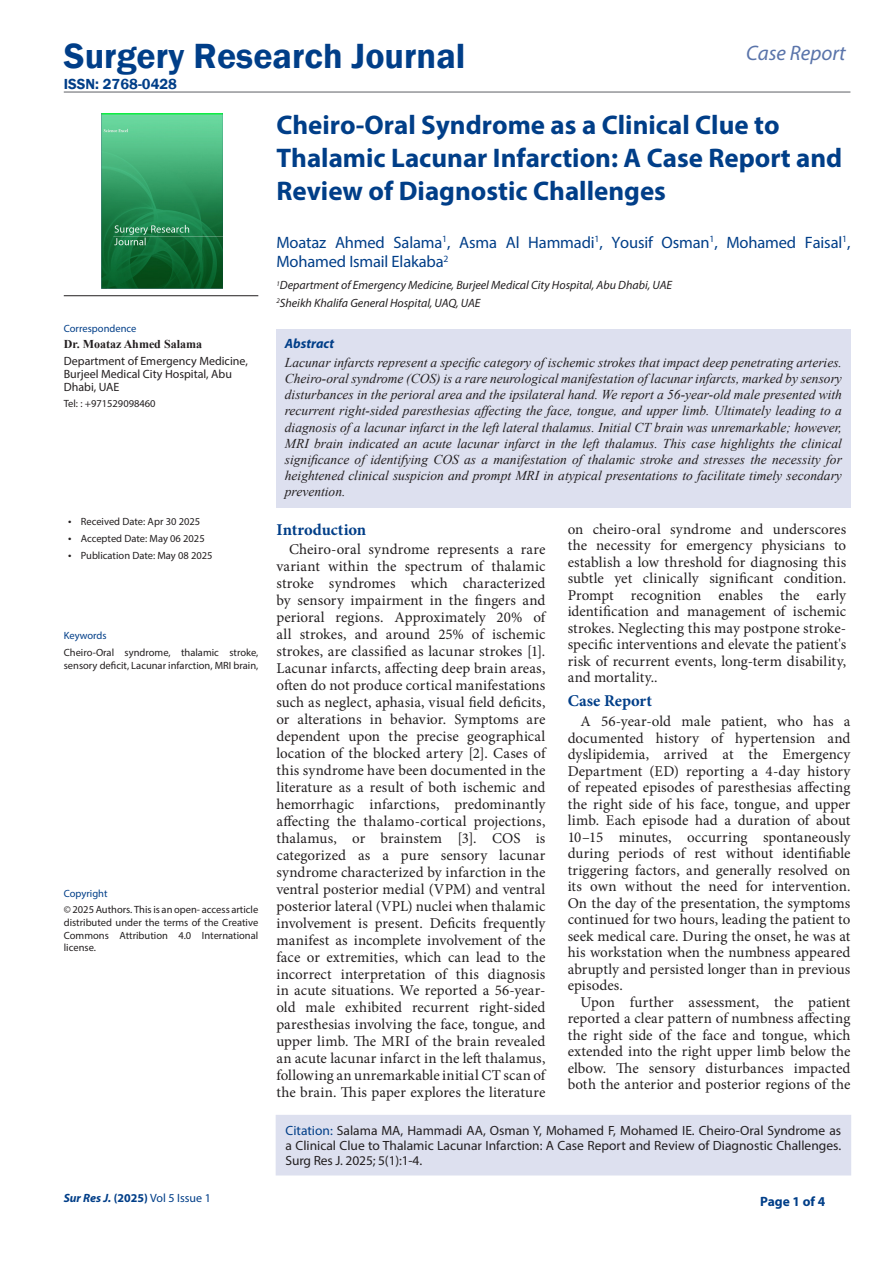
<style>
.page{position:relative;width:893px;height:1263px;background:#fff}
.page>*{position:absolute;margin:0;border:0;box-sizing:border-box;transform-origin:0 0}
.t1{font:600 36px "Franklin Gothic";color:#003e88}
.t2{font:700 27px/33px "Myriad Pro";color:#003e88}
.t3{font:italic 21px "Myriad Pro";color:#5a74aa}
.t4{font:16.5px/19.8px "Myriad Pro";letter-spacing:-.01em;color:#003e88}
.t5{font:700 16.5px "Minion Pro";letter-spacing:.005em;color:#003e88}
.t6{font:15px/17px "Minion Pro";letter-spacing:.005em;color:#231f20;text-align:justify}
.t7{font:600 15px "Franklin Gothic";color:#003e88}
.t8{font:italic 13.5px/16.2px "Times New Roman";color:#231f20;text-align:justify}
.t9{font:700 13.5px "Myriad Pro";color:#003e88}
.t10{font:italic 700 13.5px "Myriad Pro";color:#003e88}
.t11{font:13.35px/15px "Myriad Pro";color:#231f20;text-align:justify}
.t12{font:italic 12px "Myriad Pro";color:#231f20}
.t13{font:12px/12.6px "Myriad Pro";color:#231f20}
.t14{font:12px "Myriad Pro";color:#003e88}
.t15{font:700 12px "Times New Roman";color:#231f20}
.t16{font:10.5px/12.6px "Myriad Pro";color:#231f20}
.t17{font:10.5px "Myriad Pro";color:#003e88}
.s1{font-size:12px}
.s2{color:#003e88}
.s3{font-weight:700;font-style:italic}
.s4{font-weight:700}
</style>
<div class="page">
<div style="left:276px;top:1115px;width:574px;height:60px;background:#dde0ef"></div>
<img style="left:101px;top:114px;width:121px;height:175px">
<hr style="left:64px;top:91px;width:786px;height:2px;background:#939598">
<hr style="left:64px;top:295px;width:194px;height:1px;background:#231f20">
<div style="left:276px;top:329px;width:574px;height:179px;background:#dde0ef"></div>
<h1 class="t1" style="left:64px;top:34px;width:403px">Surgery Research Journal</h1>
<h3 class="t3" style="left:746px;top:40px;width:101px">Case Report</h3>
<p class="t7" style="left:64px;top:74px;width:115px">ISSN: 2768-0428</p>
<p class="t17" style="left:64px;top:322px;width:74px">Correspondence</p>
<p class="t15" style="left:64px;top:336px;width:140px">Dr. Moataz Ahmed Salama</p>
<p class="t13" style="left:64px;top:355px;width:186px">Department of Emergency Medicine,<br>Burjeel Medical City Hospital, Abu<br>Dhabi, UAE</p>
<p class="t16" style="left:64px;top:397px;width:93px">Tel: : +971529098460</p>
<p class="t16" style="left:68px;top:515px;width:134px"><span class="s1">•</span> Received Date: Apr 30 2025</p>
<p class="t16" style="left:68px;top:532px;width:138px"><span class="s1">•</span> Accepted Date: May 06 2025</p>
<p class="t16" style="left:68px;top:549px;width:146px"><span class="s1">•</span> Publication Date: May 08 2025</p>
<p class="t17" style="left:64px;top:629px;width:44px">Keywords</p>
<p class="t16" style="left:64px;top:646px;width:196px">Cheiro-Oral syndrome, thalamic stroke, sensory deficit, Lacunar infarction, MRI brain,</p>
<p class="t17" style="left:64px;top:886px;width:45px">Copyright</p>
<p class="t16" style="left:64px;top:903px;width:196px;text-align:justify">© 2025 Authors. This is an open- access article distributed under the terms of the Creative Commons Attribution 4.0 International license.</p>
<p class="t2" style="left:276px;top:107px;width:567px">Cheiro-Oral Syndrome as a Clinical Clue to<br>Thalamic Lacunar Infarction: A Case Report and<br>Review of Diagnostic Challenges</p>
<p class="t4" style="left:276px;top:232px;width:576px">Moataz Ahmed Salama<sup>1</sup>, Asma Al Hammadi<sup>1</sup>, Yousif Osman<sup>1</sup>, Mohamed Faisal<sup>1</sup>,<br>Mohamed Ismail Elakaba<sup>2</sup></p>
<p class="t12" style="left:276px;top:278px;width:397px"><sup>1</sup>Department of Emergency Medicine, Burjeel Medical City Hospital, Abu Dhabi, UAE</p>
<p class="t12" style="left:276px;top:296px;width:206px"><sup>2</sup>Sheikh Khalifa General Hospital, UAQ, UAE</p>
<p class="t10" style="left:285px;top:335px;width:51px">Abstract</p>
<p class="t8" style="left:285px;top:354px;width:559px">Lacunar infarcts represent a specific category of ischemic strokes that impact deep penetrating arteries.<br>Cheiro-oral syndrome (COS) is a rare neurological manifestation of lacunar infarcts, marked by sensory disturbances in the perioral area and the ipsilateral hand. We report a 56-year-old male presented with recurrent right-sided paresthesias affecting the face, tongue, and upper limb. Ultimately leading to a diagnosis of a lacunar infarct in the left lateral thalamus. Initial CT brain was unremarkable; however, MRI brain indicated an acute lacunar infarct in the left thalamus. This case highlights the clinical significance of identifying COS as a manifestation of thalamic stroke and stresses the necessity for heightened clinical suspicion and prompt MRI in atypical presentations to facilitate timely secondary prevention.</p>
<p class="t5" style="left:276px;top:518px;width:91px">Introduction</p>
<p class="t6" style="left:276px;top:541px;width:271px;text-indent:13px">Cheiro-oral syndrome represents a rare variant within the spectrum of thalamic stroke syndromes which characterized by sensory impairment in the fingers and perioral regions. Approximately 20% of all strokes, and around 25% of ischemic strokes, are classified as lacunar strokes [1].<br>Lacunar infarcts, affecting deep brain areas, often do not produce cortical manifestations such as neglect, aphasia, visual field deficits, or alterations in behavior. Symptoms are dependent upon the precise geographical location of the blocked artery [2]. Cases of this syndrome have been documented in the literature as a result of both ischemic and hemorrhagic infarctions, predominantly affecting the thalamo-cortical projections, thalamus, or brainstem [3]. COS is categorized as a pure sensory lacunar syndrome characterized by infarction in the ventral posterior medial (VPM) and ventral posterior lateral (VPL) nuclei when thalamic involvement is present. Deficits frequently manifest as incomplete involvement of the face or extremities, which can lead to the incorrect interpretation of this diagnosis in acute situations. We reported a 56-year&shy;old male exhibited recurrent right-sided paresthesias involving the face, tongue, and upper limb. The MRI of the brain revealed an acute lacunar infarct in the left thalamus, following an unremarkable initial CT scan of the brain. This paper explores the literature</p>
<p class="t6" style="left:568px;top:521px;width:280px;line-height:16.5px">on cheiro-oral syndrome and underscores the necessity for emergency physicians to establish a low threshold for diagnosing this subtle yet clinically significant condition.<br>Prompt recognition enables the early identification and management of ischemic strokes. Neglecting this may postpone stroke&shy;specific interventions and elevate the patient's risk of recurrent events, long-term disability, and mortality..</p>
<p class="t5" style="left:568px;top:689px;width:86px">Case Report</p>
<p class="t6" style="left:568px;top:713px;width:284px;line-height:16.5px;text-indent:13px">A 56-year-old male patient, who has a documented history of hypertension and dyslipidemia, arrived at the Emergency Department (ED) reporting a 4-day history of repeated episodes of paresthesias affecting the right side of his face, tongue, and upper limb. Each episode had a duration of about 10–15 minutes, occurring spontaneously during periods of rest without identifiable triggering factors, and generally resolved on its own without the need for intervention.<br>On the day of the presentation, the symptoms continued for two hours, leading the patient to seek medical care. During the onset, he was at his workstation when the numbness appeared abruptly and persisted longer than in previous episodes.</p>
<p class="t6" style="left:568px;top:994px;width:284px;line-height:16.5px;text-indent:13px">Upon further assessment, the patient reported a clear pattern of numbness affecting the right side of the face and tongue, which extended into the right upper limb below the elbow. The sensory disturbances impacted both the anterior and posterior regions of the</p>
<p class="t11" style="left:286px;top:1123px;width:557px"><span class="s2">Citation:</span> Salama MA, Hammadi AA, Osman Y, Mohamed F, Mohamed IE. Cheiro-Oral Syndrome as a Clinical Clue to Thalamic Lacunar Infarction: A Case Report and Review of Diagnostic Challenges.<br>Surg Res J. 2025; 5(1):1-4.</p>
<p class="t14" style="left:64px;top:1190px;width:149px"><span class="s3">Sur Res J.</span> <span class="s4">(2025)</span> Vol 5 Issue 1</p>
<p class="t9" style="left:760px;top:1192px;width:67px">Page 1 of 4</p>
</div>
